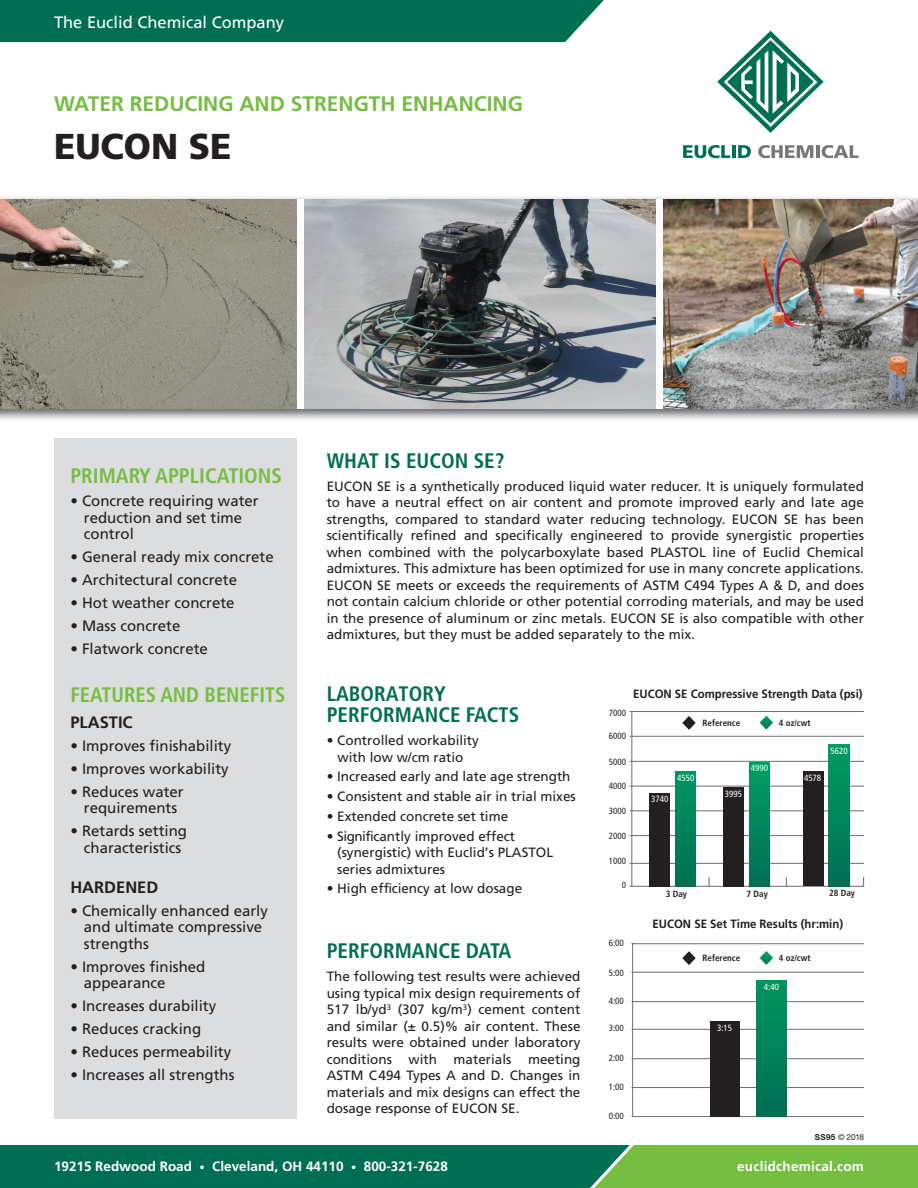
<style>
.page{position:relative;width:918px;height:1188px;background:#fff}
.page>*{position:absolute;margin:0;border:0;box-sizing:border-box;transform-origin:0 0}
.t1{font:900 36px "Frutiger LT Std";color:#231f20}
.t2{font:700 condensed 21px/21px "Frutiger LT Std";color:#006e51}
.t3{font:700 condensed 21px "Frutiger LT Std";color:#76bd42}
.t4{font:700 21px "Frutiger LT Std";color:#76bd42}
.t5{font:16.5px "Frutiger LT Std";color:#fff}
.t6{font:700 16.5px "Frutiger LT Std";color:#231f20}
.t7{font:15px/16.5px "Frutiger LT Std";color:#231f20}
.t8{font:13.5px/16.5px "Frutiger LT Std";color:#231f20;text-align:justify}
.t9{font:700 13.5px "Frutiger LT Std";color:#fff}
.t10{font:700 13.5px "Frutiger LT Std";letter-spacing:.02em;color:#fff}
.t11{font:700 12px "Frutiger LT Std";color:#231f20;scale:.95 1}
.t12{font:condensed 9px "Frutiger LT Std";color:#231f20}
.t13{font:700 condensed 9px "Frutiger LT Std";color:#231f20}
.t14{font:condensed 9px "Frutiger LT Std";color:#fff}
.t15{font:8.25px "Helvetica Neue LT Std";color:#231f20}
.s1{font-weight:700}
.s2{font-size:10.5px}
</style>
<div class="page">
<div style="left:0;top:0;width:604px;height:42px;background:#006e51"></div>
<svg style="left:0;top:1145px;width:918px;height:43px;background:#27884d"></svg>
<svg style="left:717px;top:31px;width:107px;height:102px"></svg>
<svg style="left:683px;top:145px;width:47px;height:13px"></svg>
<hr style="left:732px;top:145px;width:4px;height:13px;background:#006e51">
<svg style="left:738px;top:145px;width:13px;height:13px"></svg>
<svg style="left:758px;top:145px;width:55px;height:13px"></svg>
<hr style="left:816px;top:145px;width:4px;height:13px;background:#76787b">
<svg style="left:822px;top:145px;width:37px;height:13px"></svg>
<img style="left:0;top:197px;width:918px;height:223px">
<div style="left:54px;top:438px;width:243px;height:681px;background:#dcdddf"></div>
<img style="left:664px;top:199px;width:254px;height:209px">
<img style="left:305px;top:199px;width:351px;height:209px">
<img style="left:0;top:199px;width:297px;height:209px">
<hr style="left:631px;top:1116px;width:233px;height:1px;background:#6c6d70">
<hr style="left:631px;top:1087px;width:233px;height:1px;background:#6c6d70">
<hr style="left:631px;top:1058px;width:233px;height:1px;background:#6c6d70">
<hr style="left:631px;top:1029px;width:233px;height:1px;background:#6c6d70">
<hr style="left:631px;top:1001px;width:233px;height:1px;background:#6c6d70">
<hr style="left:631px;top:972px;width:233px;height:1px;background:#6c6d70">
<hr style="left:631px;top:943px;width:233px;height:1px;background:#6c6d70">
<hr style="left:632px;top:943px;width:1px;height:173px;background:#6c6d70">
<div style="left:710px;top:1021px;width:29px;height:96px;background:#231f20"></div>
<div style="left:757px;top:980px;width:29px;height:137px;background:linear-gradient(to bottom,#00965f,#006f53)"></div>
<svg style="left:682px;top:951px;width:14px;height:14px"></svg>
<svg style="left:760px;top:951px;width:13px;height:14px"></svg>
<hr style="left:630px;top:886px;width:234px;height:1px;background:#6c6d70">
<hr style="left:630px;top:863px;width:234px;height:1px;background:#6c6d70">
<hr style="left:630px;top:835px;width:234px;height:1px;background:#6c6d70">
<hr style="left:630px;top:811px;width:234px;height:1px;background:#6c6d70">
<hr style="left:630px;top:786px;width:234px;height:1px;background:#6c6d70">
<hr style="left:630px;top:761px;width:234px;height:1px;background:#6c6d70">
<hr style="left:630px;top:736px;width:234px;height:1px;background:#6c6d70">
<hr style="left:630px;top:711px;width:234px;height:1px;background:#6c6d70">
<hr style="left:632px;top:712px;width:1px;height:175px;background:#6c6d70">
<div style="left:650px;top:793px;width:20px;height:94px;background:#231f20"></div>
<div style="left:675px;top:771px;width:21px;height:116px;background:linear-gradient(to bottom,#00965f,#006f53)"></div>
<div style="left:723px;top:787px;width:21px;height:99px;background:#231f20"></div>
<div style="left:803px;top:771px;width:20px;height:115px;background:#231f20"></div>
<div style="left:749px;top:762px;width:21px;height:125px;background:linear-gradient(to bottom,#009e61,#006f53)"></div>
<div style="left:829px;top:744px;width:20px;height:143px;background:linear-gradient(to bottom,#009c61,#006f53)"></div>
<svg style="left:682px;top:716px;width:14px;height:14px"></svg>
<svg style="left:760px;top:716px;width:13px;height:14px"></svg>
<p class="t5" style="left:54px;top:13px;width:232px">The Euclid Chemical Company</p>
<h2 class="t4" style="left:54px;top:92px;width:470px">WATER REDUCING AND STRENGTH ENHANCING</h2>
<h1 class="t1" style="left:54px;top:125px;width:179px">EUCON SE</h1>
<h2 class="t3" style="left:70px;top:463px;width:213px">PRIMARY APPLICATIONS</h2>
<p class="t7" style="left:84px;top:493px;width:176px;text-indent:-14px">• Concrete requiring water reduction and set time control</p>
<p class="t7" style="left:70px;top:549px;width:205px">• General ready mix concrete</p>
<p class="t7" style="left:70px;top:572px;width:168px">• Architectural concrete</p>
<p class="t7" style="left:70px;top:595px;width:166px">• Hot weather concrete</p>
<p class="t7" style="left:70px;top:618px;width:112px">• Mass concrete</p>
<p class="t7" style="left:70px;top:641px;width:139px">• Flatwork concrete</p>
<h2 class="t3" style="left:70px;top:682px;width:216px">FEATURES AND BENEFITS</h2>
<p class="t6" style="left:70px;top:713px;width:64px">PLASTIC</p>
<p class="t7" style="left:70px;top:738px;width:162px">• Improves finishability</p>
<p class="t7" style="left:70px;top:761px;width:160px">• Improves workability</p>
<p class="t7" style="left:70px;top:784px;width:115px;text-align:center">• Reduces water requirements</p>
<p class="t7" style="left:70px;top:823px;width:118px;text-align:center">• Retards setting characteristics</p>
<p class="t6" style="left:70px;top:878px;width:89px">HARDENED</p>
<p class="t7" style="left:84px;top:903px;width:186px;text-indent:-14px">• Chemically enhanced early and ultimate compressive strengths</p>
<p class="t7" style="left:84px;top:959px;width:123px;text-indent:-14px">• Improves finished appearance</p>
<p class="t7" style="left:70px;top:998px;width:147px">• Increases durability</p>
<p class="t7" style="left:70px;top:1021px;width:132px">• Reduces cracking</p>
<p class="t7" style="left:70px;top:1044px;width:162px">• Reduces permeability</p>
<p class="t7" style="left:70px;top:1067px;width:166px">• Increases all strengths</p>
<h2 class="t2" style="left:327px;top:450px;width:179px">WHAT IS EUCON SE?</h2>
<p class="t8" style="left:327px;top:478px;width:539px">EUCON SE is a synthetically produced liquid water reducer. It is uniquely formulated to have a neutral effect on air content and promote improved early and late age strengths, compared to standard water reducing technology. EUCON SE has been scientifically refined and specifically engineered to provide synergistic properties when combined with the polycarboxylate based PLASTOL line of Euclid Chemical admixtures. This admixture has been optimized for use in many concrete applications.<br>EUCON SE meets or exceeds the requirements of ASTM C494 Types A &amp; D, and does not contain calcium chloride or other potential corroding materials, and may be used in the presence of aluminum or zinc metals. EUCON SE is also compatible with other admixtures, but they must be added separately to the mix.</p>
<h2 class="t2" style="left:327px;top:683px;width:194px">LABORATORY<br>PERFORMANCE FACTS</h2>
<p class="t8" style="left:327px;top:732px;width:154px;text-align:center">• Controlled workability with low w/cm ratio</p>
<p class="t8" style="left:327px;top:768px;width:245px">• Increased early and late age strength</p>
<p class="t8" style="left:327px;top:788px;width:251px">• Consistent and stable air in trial mixes</p>
<p class="t8" style="left:327px;top:808px;width:183px">• Extended concrete set time</p>
<p class="t8" style="left:337px;top:828px;width:218px;text-align:left;text-indent:-11px">• Significantly improved effect (synergistic) with Euclid’s PLASTOL series admixtures</p>
<p class="t8" style="left:327px;top:880px;width:197px">• High efficiency at low dosage</p>
<h2 class="t2" style="left:327px;top:940px;width:186px">PERFORMANCE DATA</h2>
<p class="t8" style="left:327px;top:968px;width:255px">The following test results were achieved using typical mix design requirements of 517 lb/yd<sup>3</sup> (307 kg/m<sup>3</sup>) cement content and similar (± 0.5)% air content. These results were obtained under laboratory conditions with materials meeting ASTM C 494 Types A and D. Changes in materials and mix designs can effect the dosage response of EUCON SE.</p>
<p class="t12" style="left:609px;top:707px;width:19px">7000</p>
<p class="t12" style="left:609px;top:731px;width:19px">6000</p>
<p class="t12" style="left:609px;top:756px;width:19px">5000</p>
<p class="t12" style="left:609px;top:781px;width:19px">4000</p>
<p class="t12" style="left:609px;top:806px;width:19px">3000</p>
<p class="t12" style="left:609px;top:830px;width:19px">2000</p>
<p class="t12" style="left:609px;top:855px;width:19px">1000</p>
<p class="t12" style="left:622px;top:879px;width:6px">0</p>
<p class="t12" style="left:609px;top:937px;width:17px">6:00</p>
<p class="t12" style="left:609px;top:967px;width:17px">5:00</p>
<p class="t12" style="left:609px;top:995px;width:17px">4:00</p>
<p class="t12" style="left:609px;top:1023px;width:17px">3:00</p>
<p class="t12" style="left:609px;top:1052px;width:17px">2:00</p>
<p class="t12" style="left:609px;top:1082px;width:17px">1:00</p>
<p class="t12" style="left:609px;top:1110px;width:17px">0:00</p>
<p class="t11" style="left:633px;top:686px;width:243px">EUCON SE Compressive Strength Data (psi)</p>
<p class="t13" style="left:703px;top:717px;width:39px">Reference</p>
<p class="t13" style="left:779px;top:717px;width:33px">4 oz/cwt</p>
<p class="t14" style="left:651px;top:794px;width:19px">3740</p>
<p class="t14" style="left:677px;top:773px;width:19px">4550</p>
<p class="t14" style="left:725px;top:789px;width:19px">3995</p>
<p class="t14" style="left:751px;top:763px;width:19px">4990</p>
<p class="t14" style="left:804px;top:773px;width:19px">4578</p>
<p class="t14" style="left:830px;top:746px;width:19px">5620</p>
<p class="t13" style="left:666px;top:888px;width:23px">3 Day</p>
<p class="t13" style="left:747px;top:888px;width:23px">7 Day</p>
<p class="t13" style="left:829px;top:888px;width:28px">28 Day</p>
<p class="t11" style="left:653px;top:917px;width:202px">EUCON SE Set Time Results (hr:min)</p>
<p class="t13" style="left:703px;top:953px;width:39px">Reference</p>
<p class="t13" style="left:779px;top:953px;width:33px">4 oz/cwt</p>
<p class="t14" style="left:717px;top:1023px;width:17px">3:15</p>
<p class="t14" style="left:764px;top:982px;width:17px">4:40</p>
<p class="t15" style="left:815px;top:1132px;width:51px"><span class="s1">SS95</span> © 2018</p>
<p class="t9" style="left:54px;top:1158px;width:395px">19215 Redwood Road <span class="s2">•</span> Cleveland, OH 44110 <span class="s2">•</span> 800-321-7628</p>
<p class="t10" style="left:737px;top:1158px;width:128px">euclidchemical.com</p>
</div>
